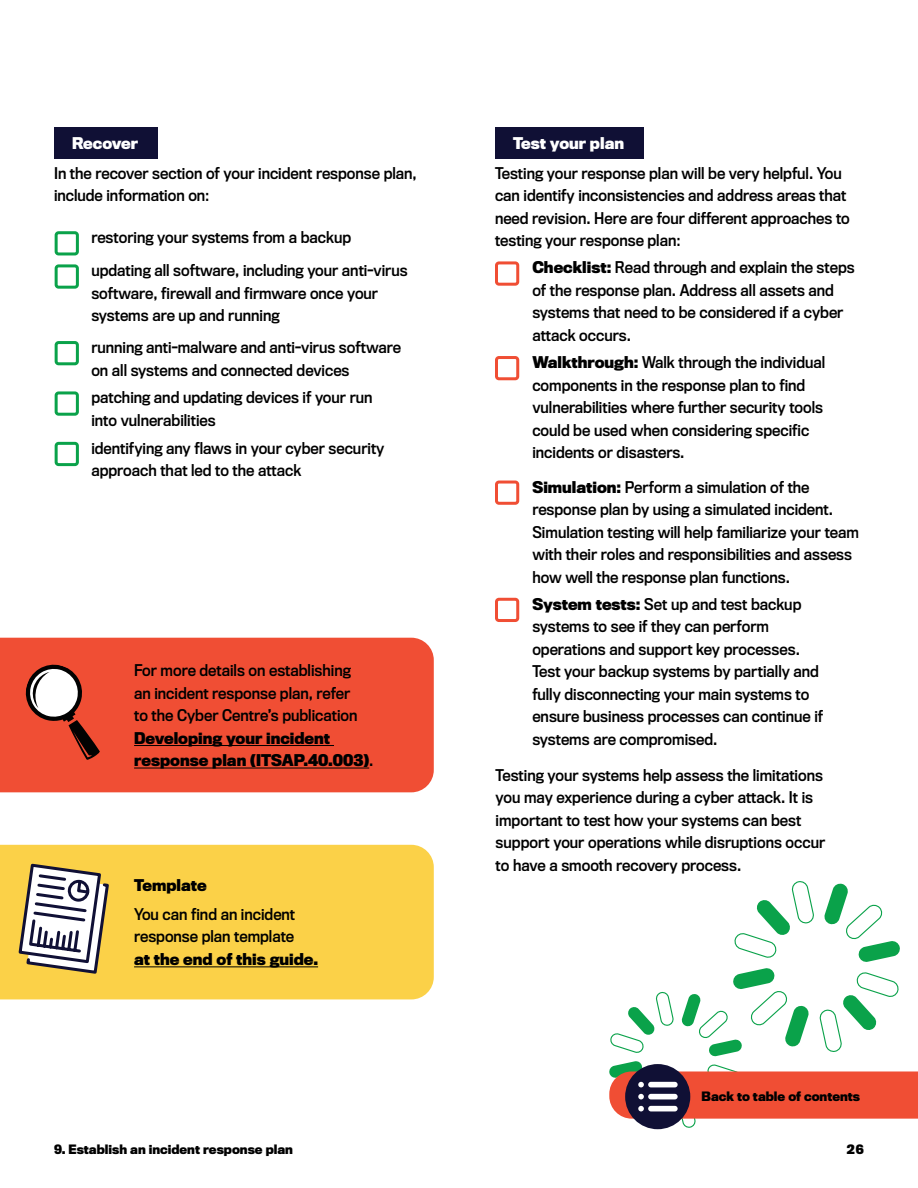
<style>
.page{position:relative;width:918px;height:1188px;background:#fff}
.page>*{position:absolute;margin:0;border:0;box-sizing:border-box;transform-origin:0 0}
.t1{font:15px/22.5px "Titling Gothic FB Narrow Standard";color:#000}
.Subtitle{font:700 15px "Titling Gothic FB Narrow";color:#fff}
.Subtitle-2{font:700 15px "Titling Gothic FB Narrow";color:#000}
.t2{font:700 12px "Titling Gothic FB Narrow";color:#000}
.s1{font-family:"Titling Gothic FB Narrow";font-weight:700}
</style>
<div class="page">
<svg style="left:609px;top:881px;width:309px;height:247px"></svg>
<div style="left:54px;top:128px;width:104px;height:31px;background:#101035"></div>
<div style="left:55px;top:231px;width:24px;height:24px;border:3px solid #0aa24a;border-radius:2px"></div>
<div style="left:495px;top:261px;width:24px;height:25px;border:3px solid #f04e34;border-radius:2px"></div>
<div style="left:495px;top:356px;width:24px;height:24px;border:3px solid #f04e34;border-radius:2px"></div>
<div style="left:495px;top:481px;width:24px;height:24px;border:3px solid #f04e34;border-radius:2px"></div>
<div style="left:495px;top:598px;width:24px;height:24px;border:3px solid #f04e34;border-radius:2px"></div>
<div style="left:55px;top:264px;width:24px;height:25px;border:3px solid #0aa24a;border-radius:2px"></div>
<div style="left:55px;top:341px;width:24px;height:24px;border:3px solid #0aa24a;border-radius:2px"></div>
<div style="left:55px;top:391px;width:24px;height:25px;border:3px solid #0aa24a;border-radius:2px"></div>
<div style="left:55px;top:442px;width:24px;height:24px;border:3px solid #0aa24a;border-radius:2px"></div>
<div style="left:0;top:638px;width:434px;height:154px;background:#f04e34"></div>
<div style="left:0;top:845px;width:434px;height:154px;background:#fbd148"></div>
<svg style="left:25px;top:664px;width:75px;height:96px"></svg>
<hr style="left:134px;top:745px;width:200px;height:1px;background:#000">
<hr style="left:134px;top:768px;width:235px;height:1px;background:#000">
<hr style="left:134px;top:967px;width:184px;height:1px;background:#000">
<div style="left:495px;top:128px;width:149px;height:31px;background:#101035"></div>
<svg style="left:17px;top:862px;width:94px;height:114px"></svg>
<h2 class="Subtitle" style="left:72px;top:134px;width:68px">Recover</h2>
<p class="t1" style="left:54px;top:162px;width:364px">In the recover section of your incident response plan, include information on:</p>
<p class="t1" style="left:91px;top:227px;width:261px">restoring your systems from a backup</p>
<p class="t1" style="left:91px;top:260px;width:318px">updating all software, including your anti-virus software, firewall and firmware once your systems are up and running</p>
<p class="t1" style="left:91px;top:336px;width:311px">running anti-malware and anti-virus software on all systems and connected devices</p>
<p class="t1" style="left:91px;top:387px;width:283px">patching and updating devices if your run into vulnerabilities</p>
<p class="t1" style="left:91px;top:437px;width:295px">identifying any flaws in your cyber security approach that led to the attack</p>
<p class="t1" style="left:134px;top:659px;width:241px">For more details on establishing<br>an incident response plan, refer<br>to the Cyber Centre’s publication<br><span class="s1">Developing your incident response plan (ITSAP.40.003)</span>.</p>
<h2 class="Subtitle-2" style="left:134px;top:877px;width:74px">Template</h2>
<p class="t1" style="left:134px;top:903px;width:184px">You can find an incident response plan template<br><span class="s1">at the end of this guide.</span></p>
<h2 class="Subtitle" style="left:513px;top:134px;width:113px">Test your plan</h2>
<p class="t1" style="left:495px;top:162px;width:356px">Testing your response plan will be very helpful. You can identify inconsistencies and address areas that need revision. Here are four different approaches to testing your response plan:</p>
<p class="t1" style="left:532px;top:257px;width:324px"><span class="s1">Checklist:</span> Read through and explain the steps of the response plan. Address all assets and systems that need to be considered if a cyber attack occurs.</p>
<p class="t1" style="left:532px;top:351px;width:294px"><span class="s1">Walkthrough:</span> Walk through the individual components in the response plan to find vulnerabilities where further security tools could be used when considering specific incidents or disasters.</p>
<p class="t1" style="left:532px;top:476px;width:328px"><span class="s1">Simulation:</span> Perform a simulation of the response plan by using a simulated incident.<br>Simulation testing will help familiarize your team with their roles and responsibilities and assess how well the response plan functions.</p>
<p class="t1" style="left:532px;top:593px;width:292px"><span class="s1">System tests:</span> Set up and test backup systems to see if they can perform operations and support key processes.<br>Test your backup systems by partially and fully disconnecting your main systems to ensure business processes can continue if systems are compromised.</p>
<p class="t1" style="left:496px;top:764px;width:331px">Testing your systems help assess the limitations you may experience during a cyber attack. It is important to test how your systems can best support your operations while disruptions occur to have a smooth recovery process.</p>
<p class="t2" style="left:702px;top:1090px;width:160px">Back to table of contents</p>
<p class="t2" style="left:54px;top:1142px;width:241px">9. Establish an incident response plan</p>
<p class="t2" style="left:847px;top:1142px;width:19px">26</p>
</div>
